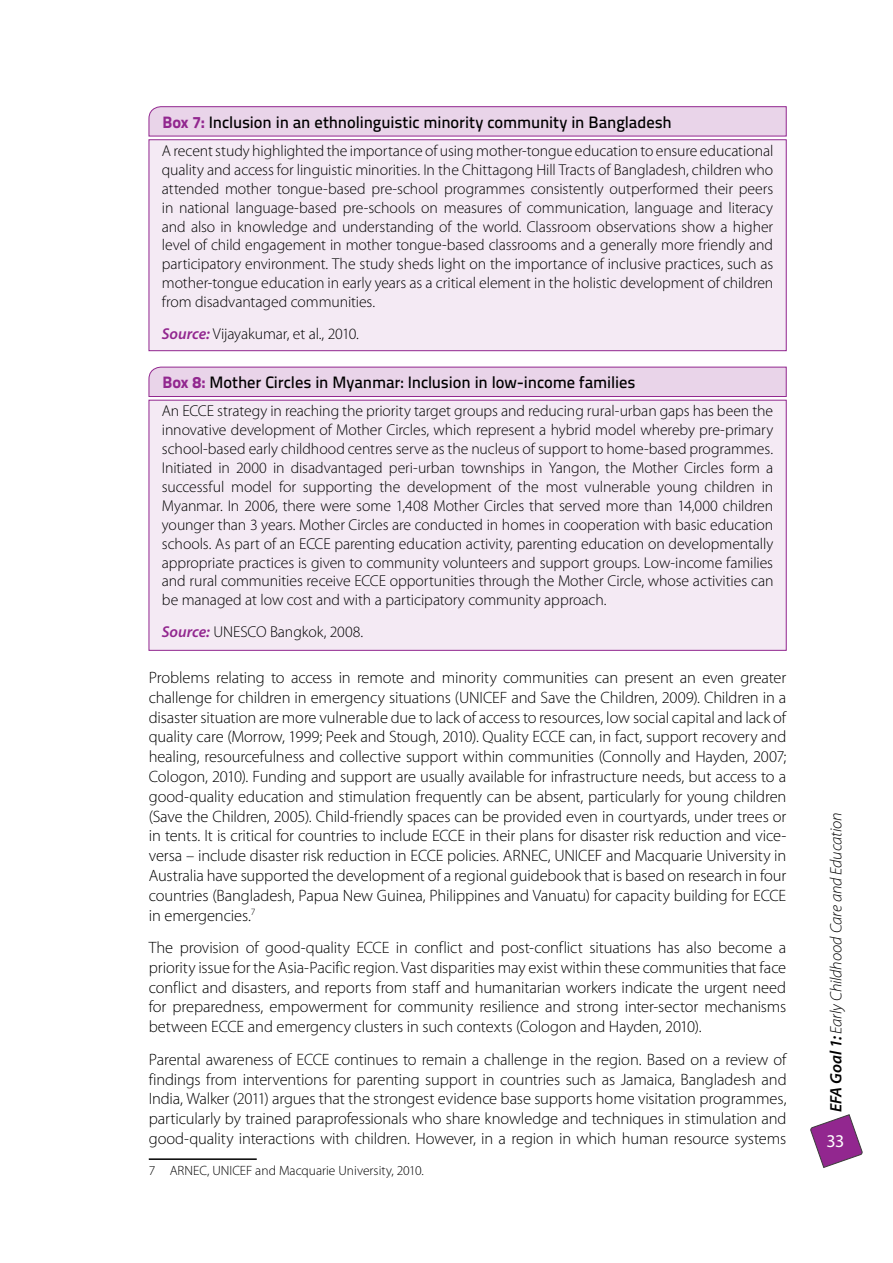
<style>
.page{position:relative;width:893px;height:1263px;background:#fff}
.page>*{position:absolute;margin:0;border:0;box-sizing:border-box;transform-origin:0 0}
.t1{font:18px "Myriad Pro";color:#fff}
.t2{font:300 16.5px/19.8px "Myriad Pro";letter-spacing:-.01em;color:#000;text-align:justify}
.t3{font:16.5px "Titillium Text 25 L 600 wt";letter-spacing:-.005em;color:#000}
.t4{font:italic 300 16.5px "Myriad Pro";letter-spacing:-.01em;color:#000}
.t5{font:300 15.75px/18.9px "Myriad Pro";letter-spacing:-.005em;color:#000;text-align:justify}
.t6{font:300 13.5px "Myriad Pro";color:#000}
.s1{font-family:"Titillium Text 25 L 999 wt";color:#92278f}
.s2{font-weight:600;font-style:italic;color:#92278f}
.s3{font-weight:600}
</style>
<div class="page">
<svg style="left:810px;top:1114px;width:53px;height:54px"></svg>
<svg style="left:149px;top:106px;width:637px;height:30px;background:#e4cbe4"></svg>
<div style="left:149px;top:140px;width:637px;height:211px;background:#f4eaf4"></div>
<div style="left:149px;top:140px;width:637px;height:211px;border:1px solid #92278f"></div>
<svg style="left:149px;top:367px;width:637px;height:30px;background:#e4cae4"></svg>
<div style="left:149px;top:400px;width:637px;height:250px;background:#f4eaf4"></div>
<div style="left:149px;top:400px;width:637px;height:251px;border:1px solid #92278f"></div>
<hr style="left:149px;top:1158px;width:108px;height:2px;background:#000">
<p class="t3" style="left:162px;top:116px;width:511px"><span class="s1">Box 7:</span> Inclusion in an ethnolinguistic minority community in Bangladesh</p>
<p class="t5" style="left:162px;top:142px;width:613px">A recent study highlighted the importance of using mother-tongue education to ensure educational quality and access for linguistic minorities. In the Chittagong Hill Tracts of Bangladesh, children who attended mother tongue-based pre-school programmes consistently outperformed their peers in national language-based pre-schools on measures of communication, language and literacy and also in knowledge and understanding of the world. Classroom observations show a higher level of child engagement in mother tongue-based classrooms and a generally more friendly and participatory environment. The study sheds light on the importance of inclusive practices, such as mother-tongue education in early years as a critical element in the holistic development of children from disadvantaged communities.</p>
<p class="t5" style="left:162px;top:325px;width:199px"><span class="s2">Source:</span> Vijayakumar, et al., 2010.</p>
<p class="t3" style="left:162px;top:376px;width:475px"><span class="s1">Box 8:</span> Mother Circles in Myanmar: Inclusion in low-income families</p>
<p class="t5" style="left:162px;top:403px;width:613px">An ECCE strategy in reaching the priority target groups and reducing rural-urban gaps has been the innovative development of Mother Circles, which represent a hybrid model whereby pre-primary school-based early childhood centres serve as the nucleus of support to home-based programmes.<br>Initiated in 2000 in disadvantaged peri-urban townships in Yangon, the Mother Circles form a successful model for supporting the development of the most vulnerable young children in Myanmar. In 2006, there were some 1,408 Mother Circles that served more than 14,000 children younger than 3 years. Mother Circles are conducted in homes in cooperation with basic education schools. As part of an ECCE parenting education activity, parenting education on developmentally appropriate practices is given to community volunteers and support groups. Low-income families and rural communities receive ECCE opportunities through the Mother Circle, whose activities can be managed at low cost and with a participatory community approach.</p>
<p class="t5" style="left:162px;top:623px;width:203px"><span class="s2">Source:</span> UNESCO Bangkok, 2008.</p>
<p class="t2" style="left:149px;top:669px;width:639px">Problems relating to access in remote and minority communities can present an even greater challenge for children in emergency situations (UNICEF and Save the Children, 2009). Children in a disaster situation are more vulnerable due to lack of access to resources, low social capital and lack of quality care (Morrow, 1999; Peek and Stough, 2010). Quality ECCE can, in fact, support recovery and healing, resourcefulness and collective support within communities (Connolly and Hayden, 2007; Cologon, 2010). Funding and support are usually available for infrastructure needs, but access to a good-quality education and stimulation frequently can be absent, particularly for young children (Save the Children, 2005). Child-friendly spaces can be provided even in courtyards, under trees or in tents. It is critical for countries to include ECCE in their plans for disaster risk reduction and vice&shy;versa – include disaster risk reduction in ECCE policies. ARNEC, UNICEF and Macquarie University in Australia have supported the development of a regional guidebook that is based on research in four countries (Bangladesh, Papua New Guinea, Philippines and Vanuatu) for capacity building for ECCE in emergencies.<sup>7</sup></p>
<p class="t2" style="left:149px;top:939px;width:639px">The provision of good-quality ECCE in conflict and post-conflict situations has also become a priority issue for the Asia-Pacific region. Vast disparities may exist within these communities that face conflict and disasters, and reports from staff and humanitarian workers indicate the urgent need for preparedness, empowerment for community resilience and strong inter-sector mechanisms between ECCE and emergency clusters in such contexts (Cologon and Hayden, 2010).</p>
<p class="t2" style="left:149px;top:1051px;width:639px">Parental awareness of ECCE continues to remain a challenge in the region. Based on a review of findings from interventions for parenting support in countries such as Jamaica, Bangladesh and India, Walker (2011) argues that the strongest evidence base supports home visitation programmes, particularly by trained paraprofessionals who share knowledge and techniques in stimulation and good-quality interactions with children. However, in a region in which human resource systems</p>
<p class="t6" style="left:149px;top:1166px;width:277px">7 ARNEC, UNICEF and Macquarie University, 2010.</p>
<p class="t4" style="left:830px;top:1112px;width:301px;rotate:-90deg"><span class="s3">EFA Goal 1:</span> Early Childhood Care and Education</p>
<p class="t1" style="left:826px;top:1134px;width:19px">33</p>
</div>
